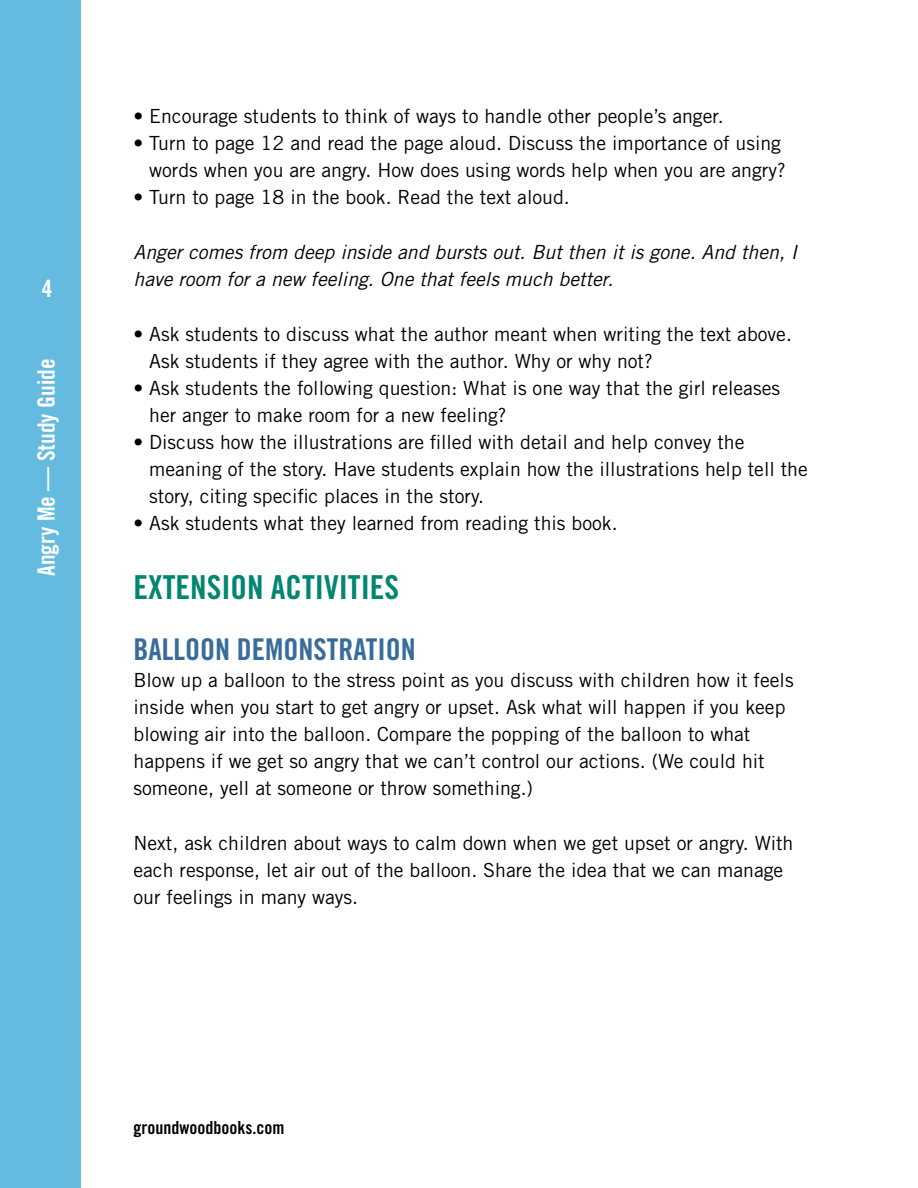
<style>
.page{position:relative;width:918px;height:1188px;background:#fff}
.page>*{position:absolute;margin:0;border:0;box-sizing:border-box;transform-origin:0 0}
.A-head{font:33px "Trade Gothic Bold Cond Twenty";color:#008671}
.B-head_no_space_befo{font:30px "Trade Gothic Bold Cond Twenty";color:#386c9a}
.t1{font:24px "Trade Gothic Bold Cond Twenty";color:#fff}
.Para_no_space{font:19.5px/27px "Trade Gothic";color:#000}
.Para{font:19.5px/27px "Trade Gothic";color:#000}
.Para-2{font:italic 19.5px/27px "Trade Gothic";color:#000}
.t2{font:18px "Trade Gothic Bold Cond Twenty";color:#000}
</style>
<div class="page">
<div style="left:0;top:0;width:81px;height:1188px;background:#65bbdf"></div>
<p class="t1" style="left:42px;top:274px;width:12px">4</p>
<p class="t1" style="left:32px;top:576px;width:219px;rotate:-90deg">Angry Me — Study Guide</p>
<p class="Para_no_space" style="left:133px;top:102px;width:592px">• Encourage students to think of ways to handle other people’s anger.</p>
<p class="Para_no_space" style="left:133px;top:129px;width:654px;text-align:right">• Turn to page 12 and read the page aloud. Discuss the importance of using words when you are angry. How does using words help when you are angry?</p>
<p class="Para_no_space" style="left:133px;top:183px;width:438px">• Turn to page 18 in the book. Read the text aloud.</p>
<p class="Para-2" style="left:133px;top:239px;width:665px">Anger comes from deep inside and bursts out. But then it is gone. And then, I have room for a new feeling. One that feels much better.</p>
<p class="Para" style="left:149px;top:321px;width:644px;text-indent:-16px">• Ask students to discuss what the author meant when writing the text above.<br>Ask students if they agree with the author. Why or why not?</p>
<p class="Para_no_space" style="left:149px;top:375px;width:632px;text-indent:-16px">• Ask students the following question: What is one way that the girl releases her anger to make room for a new feeling?</p>
<p class="Para_no_space" style="left:149px;top:429px;width:660px;text-indent:-16px">• Discuss how the illustrations are filled with detail and help convey the meaning of the story. Have students explain how the illustrations help tell the story, citing specific places in the story.</p>
<p class="Para_no_space" style="left:133px;top:510px;width:486px">• Ask students what they learned from reading this book.</p>
<p class="A-head" style="left:133px;top:567px;width:267px">EXTENSION ACTIVITIES</p>
<p class="B-head_no_space_befo" style="left:133px;top:631px;width:284px">BALLOON DEMONSTRATION</p>
<p class="Para_no_space" style="left:133px;top:666px;width:662px">Blow up a balloon to the stress point as you discuss with children how it feels inside when you start to get angry or upset. Ask what will happen if you keep blowing air into the balloon. Compare the popping of the balloon to what happens if we get so angry that we can’t control our actions. (We could hit someone, yell at someone or throw something.)</p>
<p class="Para" style="left:133px;top:829px;width:661px">Next, ask children about ways to calm down when we get upset or angry. With each response, let air out of the balloon. Share the idea that we can manage our feelings in many ways.</p>
<p class="t2" style="left:133px;top:1117px;width:152px">groundwoodbooks.com</p>
</div>
